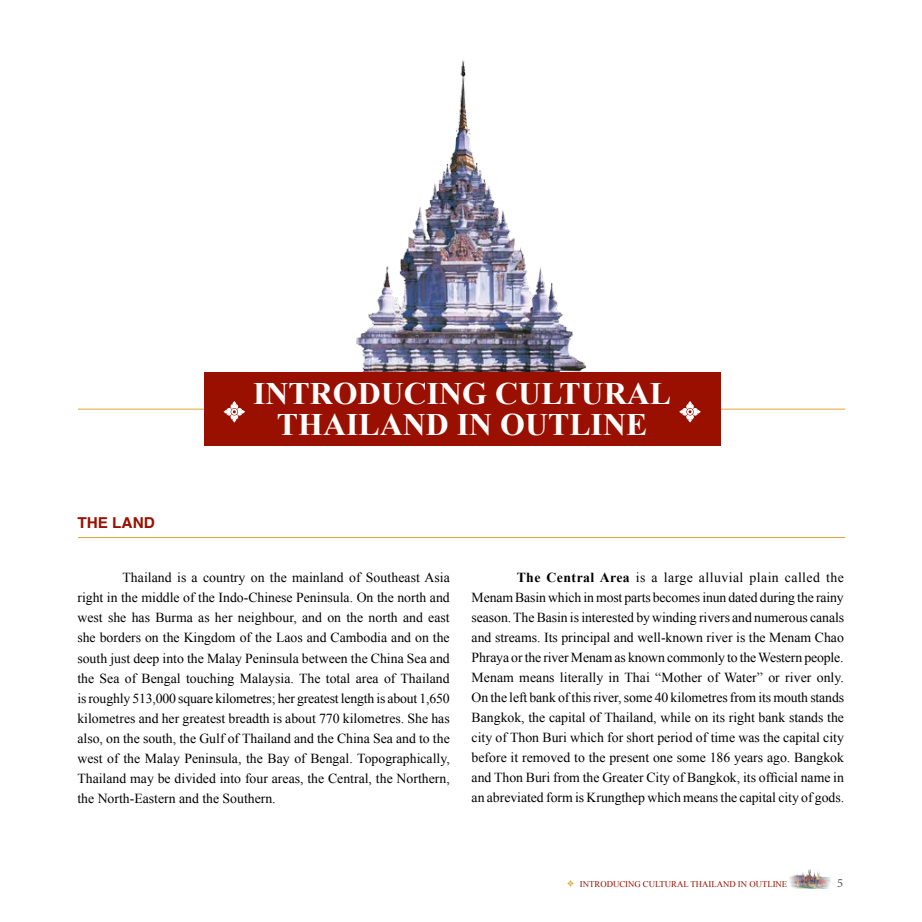
<style>
.page{position:relative;width:922px;height:922px;background:#fff}
.page>*{position:absolute;margin:0;border:0;box-sizing:border-box;transform-origin:0 0}
.t1{font:700 31.25px/31.2px "Times New Roman";color:#fff;text-align:center}
.t2{font:700 15px "Helvetica";color:#991000}
.t3{font:13.75px/20px "Times New Roman";color:#000;text-align:justify}
.t4{font:12.5px "Minion Pro";color:#535454}
.t5{font:8.75px "Times New Roman";color:#991000}
.s1{font-weight:700}
</style>
<div class="page">
<svg style="left:567px;top:880px;width:6px;height:6px"></svg>
<img style="left:789px;top:869px;width:41px;height:19px">
<img style="left:356px;top:60px;width:230px;height:312px">
<hr style="left:78px;top:409px;width:256px;height:1px;background:#d9a930">
<hr style="left:78px;top:537px;width:767px;height:1px;background:#d9a930">
<hr style="left:587px;top:409px;width:258px;height:1px;background:#d9a930">
<div style="left:205px;top:372px;width:515px;height:73px;background:#991000"></div>
<svg style="left:223px;top:401px;width:22px;height:21px"></svg>
<svg style="left:679px;top:401px;width:21px;height:21px"></svg>
<p class="t2" style="left:77px;top:510px;width:79px">THE LAND</p>
<h1 class="t1" style="left:253px;top:377px;width:419px">INTRODUCING CULTURAL<br>THAILAND IN OUTLINE</h1>
<p class="t3" style="left:77px;top:567px;width:374px;text-indent:45px">Thailand is a country on the mainland of Southeast Asia right in the middle of the Indo-Chinese Peninsula. On the north and west she has Burma as her neighbour, and on the north and east she borders on the Kingdom of the Laos and Cambodia and on the south just deep into the Malay Peninsula between the China Sea and the Sea of Bengal touching Malaysia. The total area of Thailand is roughly 513,000 square kilometres; her greatest length is about 1,650 kilometres and her greatest breadth is about 770 kilometres. She has also, on the south, the Gulf of Thailand and the China Sea and to the west of the Malay Peninsula, the Bay of Bengal. Topographically, Thailand may be divided into four areas, the Central, the Northern, the North-Eastern and the Southern.</p>
<p class="t3" style="left:471px;top:566px;width:374px;text-indent:45px"><span class="s1">The Central Area</span> is a large alluvial plain called the Menam Basin which in most parts becomes inun dated during the rainy season. The Basin is interested by winding rivers and numerous canals and streams. Its principal and well-known river is the Menam Chao Phraya or the river Menam as known commonly to the Western people.<br>Menam means literally in Thai “Mother of Water” or river only.<br>On the left bank of this river, some 40 kilometres from its mouth stands Bangkok, the capital of Thailand, while on its right bank stands the city of Thon Buri which for short period of time was the capital city before it removed to the present one some 186 years ago. Bangkok and Thon Buri from the Greater City of Bangkok, its official name in an abreviated form is Krungthep which means the capital city of gods.</p>
<p class="t5" style="left:579px;top:877px;width:209px">INTRODUCING CULTURAL THAILAND IN OUTLINE</p>
<p class="t4" style="left:837px;top:874px;width:7px">5</p>
</div>
